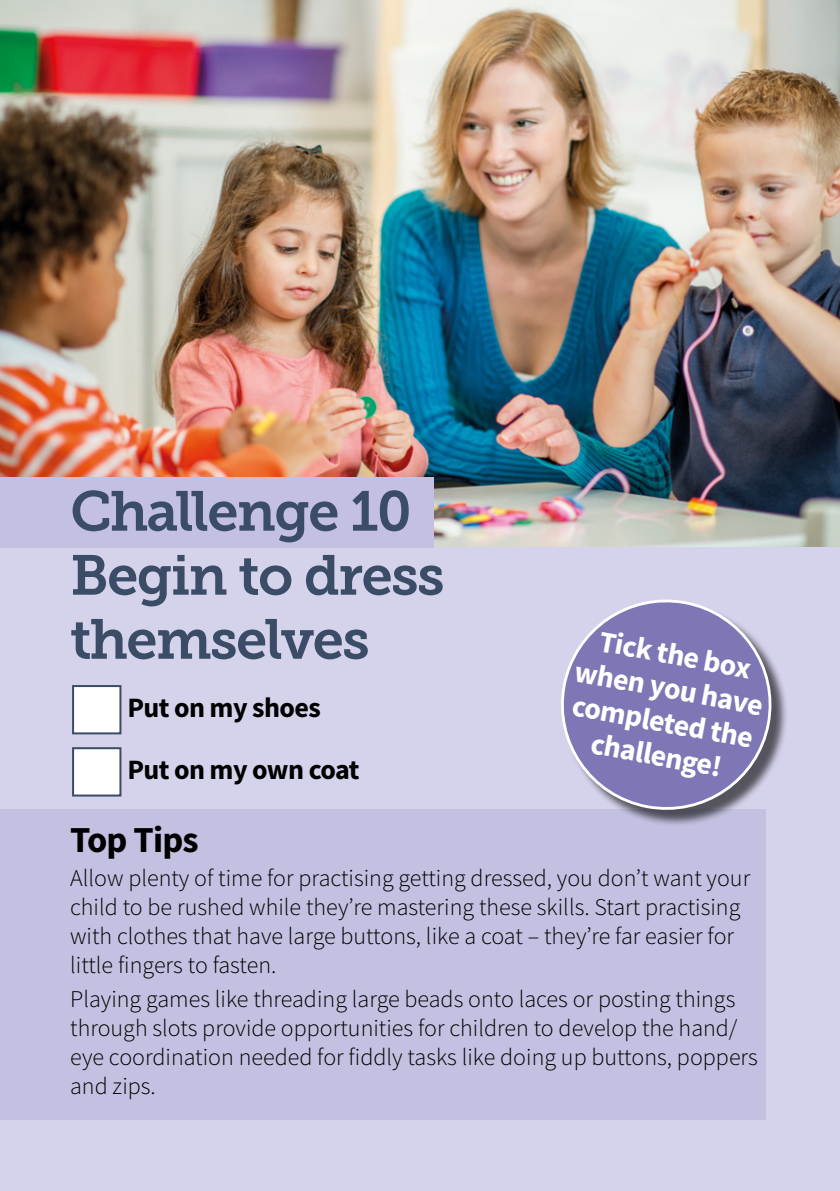
<style>
.page{position:relative;width:840px;height:1191px;background:#fff}
.page>*{position:absolute;margin:0;border:0;box-sizing:border-box;transform-origin:0 0}
.t1{font:56px/64px "Museo Slab 700";letter-spacing:-.03em;color:#3b4c67}
.t2{font:700 36.6px "Source Sans Pro";letter-spacing:-.02em;color:#000}
.t3{font:700 30px/34px "Source Sans Pro";color:#fff;text-align:center}
.t4{font:700 28px "Source Sans Pro";letter-spacing:-.02em;color:#000}
.t5{font:300 24px/28.8px "Source Sans Pro";color:#000}
</style>
<div class="page">
<div style="left:0;top:0;width:839px;height:1191px;background:#d5d2eb"></div>
<div style="left:0;top:809px;width:764px;height:310px;background:#c3c0e1"></div>
<div style="left:72px;top:747px;width:49px;height:49px;background:#fff;border:2px solid #3b4c67"></div>
<div style="left:72px;top:685px;width:49px;height:49px;background:#fff;border:2px solid #3b4c67"></div>
<img style="left:0;top:0;width:839px;height:546px">
<div style="left:0;top:477px;width:433px;height:71px;background:#c3c0e1"></div>
<div style="left:563px;top:602px;width:224px;height:224px;background:#000;opacity:.6"></div>
<svg style="left:561px;top:599px;width:220px;height:218px"></svg>
<p class="t1" style="left:70px;top:479px;width:343px">Challenge 10</p>
<p class="t1" style="left:70px;top:543px;width:376px">Begin to dress themselves</p>
<p class="t4" style="left:127px;top:688px;width:195px">Put on my shoes</p>
<p class="t4" style="left:127px;top:751px;width:233px">Put on my own coat</p>
<p class="t3" style="left:583px;top:621px;width:192px;rotate:10deg">Tick the box when you have completed the challenge!</p>
<p class="t2" style="left:70px;top:814px;width:130px">Top Tips</p>
<p class="t5" style="left:70px;top:864px;width:681px">Allow plenty of time for practising getting dressed, you don’t want your child to be rushed while they’re mastering these skills. Start practising with clothes that have large buttons, like a coat – they’re far easier for little fingers to fasten.</p>
<p class="t5" style="left:70px;top:984px;width:689px">Playing games like threading large beads onto laces or posting things through slots provide opportunities for children to develop the hand/ eye coordination needed for fiddly tasks like doing up buttons, poppers and zips.</p>
</div>
